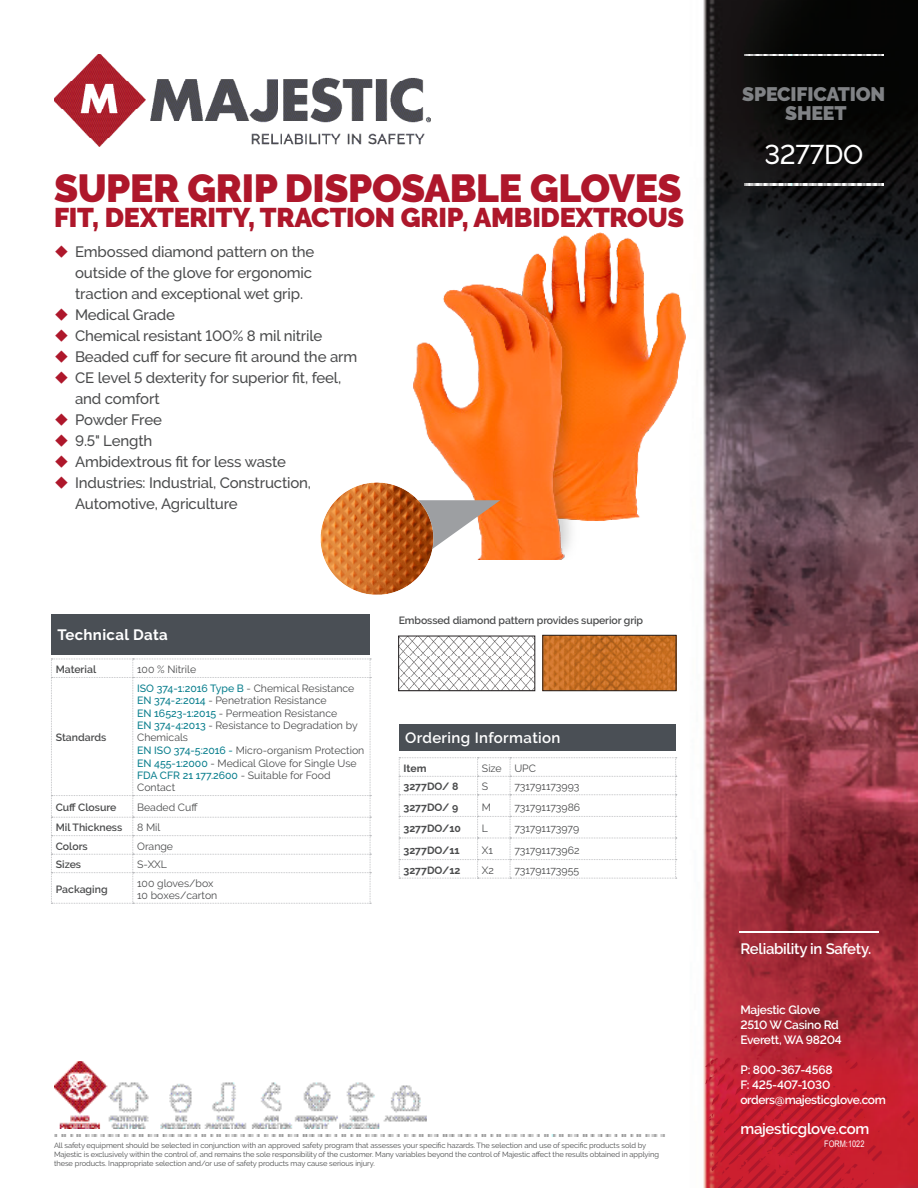
<style>
.page{position:relative;width:918px;height:1188px;background:#fff}
.page>*{position:absolute;margin:0;border:0;box-sizing:border-box;transform-origin:0 0}
.Headline{font:900 39px "Raleway";letter-spacing:-.01em;color:#ae172b}
.Headline-2{font:900 27px "Raleway";letter-spacing:-.01em;color:#ae172b}
.t1{font:500 27px "Raleway";letter-spacing:-.01em;color:#fff}
.Body{font:900 19.5px "Raleway";letter-spacing:-.01em;color:#808285}
.Bullets{font:500 15px/21px "Raleway";letter-spacing:-.01em;color:#4b4c4d}
.Chart_Header_-_Rever{font:600 15px "Raleway";letter-spacing:-.02em;color:#fff}
.Chart_Header_-_Rever-2{font:600 15px "Raleway";letter-spacing:.025em;color:#fff}
.Chart_Header_-_Rever-3{font:700 15px "Raleway";letter-spacing:.025em;color:#fff}
.t2{font:600 12px/15px "Raleway";letter-spacing:-.02em;color:#fff}
.Chart_Data_-_Light{font:10.5px/12px "Raleway";color:#4b4c4d}
.Chart_Data_Semi-Bold{font:600 10.5px "Raleway";color:#4b4c4d}
.Chart_Data_Semi-Bold-2{font:700 10.5px "Raleway";color:#4b4c4d}
.Bullets-2{font:600 10.5px "Raleway";letter-spacing:-.01em;color:#4b4c4d}
.Chart_Data_Semi-Bold-3{font:10.5px "Raleway";color:#4b4c4d}
.t3{font:9px "Arial Narrow";color:#fff}
.t4{font:7.5px/9px "Raleway";letter-spacing:-.01em;color:#4b4c4d}
.s1{color:#ae172b}
.s2{font-weight:500;color:#087e8d}
</style>
<div class="page">
<img style="left:51px;top:0;width:867px;height:1188px">
<svg style="left:704px;top:1026px;width:214px;height:162px;background:#c22232"></svg>
<img style="left:744px;top:184px;width:139px;height:1px">
<img style="left:744px;top:54px;width:139px;height:2px">
<img style="left:740px;top:931px;width:139px;height:2px">
<img style="left:54px;top:54px;width:376px;height:92px">
<img style="left:54px;top:1061px;width:373px;height:68px">
<img style="left:54px;top:1135px;width:612px;height:1px">
<img style="left:414px;top:233px;width:272px;height:326px">
<svg style="left:448px;top:500px;width:52px;height:59px"></svg>
<img style="left:544px;top:637px;width:130px;height:52px">
<div style="left:542px;top:635px;width:134px;height:56px;border:1px solid #231f20"></div>
<div style="left:51px;top:614px;width:319px;height:40px;background:#4a4f55"></div>
<svg style="left:51px;top:659px;width:320px;height:245px"></svg>
<div style="left:399px;top:724px;width:277px;height:27px;background:#4a4f55"></div>
<svg style="left:399px;top:757px;width:278px;height:122px"></svg>
<img style="left:400px;top:638px;width:133px;height:51px">
<div style="left:398px;top:636px;width:137px;height:55px;border:1px solid #231f20"></div>
<img style="left:311px;top:470px;width:137px;height:136px">
<p class="Headline" style="left:54px;top:165px;width:629px">SUPER GRIP DISPOSABLE GLOVES</p>
<p class="Headline-2" style="left:54px;top:202px;width:632px">FIT, DEXTERITY, TRACTION GRIP, AMBIDEXTROUS</p>
<p class="Bullets" style="left:54px;top:241px;width:262px"><span class="s1">◆</span> Embossed diamond pattern on the</p>
<p class="Bullets" style="left:75px;top:262px;width:239px">outside of the glove for ergonomic traction and exceptional wet grip.</p>
<p class="Bullets" style="left:54px;top:304px;width:122px"><span class="s1">◆</span> Medical Grade</p>
<p class="Bullets" style="left:54px;top:325px;width:270px"><span class="s1">◆</span> Chemical resistant 100% 8 mil nitrile</p>
<p class="Bullets" style="left:54px;top:346px;width:305px"><span class="s1">◆</span> Beaded cuff for secure fit around the arm</p>
<p class="Bullets" style="left:54px;top:367px;width:289px"><span class="s1">◆</span> CE level 5 dexterity for superior fit, feel,</p>
<p class="Bullets" style="left:75px;top:388px;width:86px">and comfort</p>
<p class="Bullets" style="left:54px;top:409px;width:109px"><span class="s1">◆</span> Powder Free</p>
<p class="Bullets" style="left:54px;top:430px;width:100px"><span class="s1">◆</span> 9.5" Length</p>
<p class="Bullets" style="left:54px;top:451px;width:233px"><span class="s1">◆</span> Ambidextrous fit for less waste</p>
<p class="Bullets" style="left:75px;top:472px;width:238px;text-indent:-21px"><span class="s1">◆</span> Industries: Industrial, Construction,<br>Automotive, Agriculture</p>
<p class="Chart_Header_-_Rever-3" style="left:57px;top:626px;width:112px">Technical Data</p>
<p class="Chart_Data_Semi-Bold" style="left:56px;top:663px;width:42px">Material</p>
<p class="Chart_Data_-_Light" style="left:137px;top:663px;width:61px">100 % Nitrile</p>
<p class="Chart_Data_Semi-Bold" style="left:56px;top:732px;width:52px">Standards</p>
<p class="Chart_Data_-_Light" style="left:137px;top:682px;width:219px"><span class="s2">ISO 374-1:2016 Type B</span> - Chemical Resistance</p>
<p class="Chart_Data_-_Light" style="left:137px;top:695px;width:191px"><span class="s2">EN 374-2:2014</span> - Penetration Resistance</p>
<p class="Chart_Data_-_Light" style="left:137px;top:707px;width:202px"><span class="s2">EN 16523-1:2015</span> - Permeation Resistance</p>
<p class="Chart_Data_-_Light" style="left:137px;top:720px;width:222px"><span class="s2">EN 374-4:2013</span> - Resistance to Degradation by<br>Chemicals</p>
<p class="Chart_Data_-_Light" style="left:137px;top:744px;width:229px"><span class="s2">EN ISO 374-5:2016 -</span> Micro-organism Protection</p>
<p class="Chart_Data_-_Light" style="left:137px;top:757px;width:221px"><span class="s2">EN 455-1:2000</span> - Medical Glove for Single Use</p>
<p class="Chart_Data_-_Light" style="left:137px;top:770px;width:195px"><span class="s2">FDA CFR 21 177.2600</span> - Suitable for Food<br>Contact</p>
<p class="Chart_Data_Semi-Bold" style="left:56px;top:802px;width:62px">Cuff Closure</p>
<p class="Chart_Data_-_Light" style="left:137px;top:802px;width:62px">Beaded Cuff</p>
<p class="Chart_Data_Semi-Bold" style="left:56px;top:822px;width:68px">Mil Thickness</p>
<p class="Chart_Data_-_Light" style="left:137px;top:822px;width:25px">8 Mil</p>
<p class="Chart_Data_Semi-Bold" style="left:56px;top:840px;width:34px">Colors</p>
<p class="Chart_Data_-_Light" style="left:137px;top:840px;width:37px">Orange</p>
<p class="Chart_Data_Semi-Bold" style="left:56px;top:859px;width:27px">Sizes</p>
<p class="Chart_Data_-_Light" style="left:137px;top:859px;width:31px">S-XXL</p>
<p class="Chart_Data_Semi-Bold" style="left:56px;top:883px;width:53px">Packaging</p>
<p class="Chart_Data_-_Light" style="left:137px;top:877px;width:78px">100 gloves/box</p>
<p class="Chart_Data_-_Light" style="left:137px;top:889px;width:82px">10 boxes/carton</p>
<p class="Bullets-2" style="left:399px;top:614px;width:246px">Embossed diamond pattern provides superior grip</p>
<p class="Chart_Header_-_Rever-2" style="left:405px;top:729px;width:157px">Ordering Information</p>
<p class="Chart_Data_Semi-Bold-2" style="left:404px;top:762px;width:24px">Item</p>
<p class="Chart_Data_Semi-Bold-3" style="left:482px;top:762px;width:21px">Size</p>
<p class="Chart_Data_Semi-Bold-3" style="left:514px;top:762px;width:23px">UPC</p>
<p class="Chart_Data_Semi-Bold-2" style="left:404px;top:781px;width:56px">3277DO/ 8</p>
<p class="Chart_Data_-_Light" style="left:482px;top:781px;width:8px">S</p>
<p class="Chart_Data_-_Light" style="left:514px;top:781px;width:67px">731791173993</p>
<p class="Chart_Data_Semi-Bold-2" style="left:404px;top:801px;width:56px">3277DO/ 9</p>
<p class="Chart_Data_-_Light" style="left:482px;top:801px;width:11px">M</p>
<p class="Chart_Data_-_Light" style="left:514px;top:801px;width:67px">731791173986</p>
<p class="Chart_Data_Semi-Bold-2" style="left:404px;top:822px;width:59px">3277DO/10</p>
<p class="Chart_Data_-_Light" style="left:482px;top:822px;width:8px">L</p>
<p class="Chart_Data_-_Light" style="left:514px;top:822px;width:66px">731791173979</p>
<p class="Chart_Data_Semi-Bold-2" style="left:404px;top:844px;width:58px">3277DO/11</p>
<p class="Chart_Data_-_Light" style="left:482px;top:844px;width:13px">X1</p>
<p class="Chart_Data_-_Light" style="left:514px;top:844px;width:67px">731791173962</p>
<p class="Chart_Data_Semi-Bold-2" style="left:404px;top:864px;width:59px">3277DO/12</p>
<p class="Chart_Data_-_Light" style="left:482px;top:864px;width:14px">X2</p>
<p class="Chart_Data_-_Light" style="left:514px;top:864px;width:66px">731791173955</p>
<p class="t4" style="left:54px;top:1141px;width:607px">All safety equipment should be selected in conjunction with an approved safety program that assesses your specific hazards. The selection and use of specific products sold by<br>Majestic is exclusively within the control of, and remains the sole responsibility of the customer. Many variables beyond the control of Majestic affect the results obtained in applying these products. Inappropriate selection and/or use of safety products may cause serious injury.</p>
<p class="Body" style="left:742px;top:83px;width:145px">SPECIFICATION</p>
<p class="Body" style="left:785px;top:102px;width:63px">SHEET</p>
<p class="t1" style="left:764px;top:139px;width:100px">3277DO</p>
<h3 class="Chart_Header_-_Rever" style="left:740px;top:940px;width:132px">Reliability in Safety.</h3>
<p class="t2" style="left:740px;top:1002px;width:103px">Majestic Glove<br>2510 W Casino Rd<br>Everett, WA 98204</p>
<p class="t2" style="left:740px;top:1062px;width:147px">P: 800-367-4568<br>F: 425-407-1030 orders@majesticglove.com</p>
<h3 class="Chart_Header_-_Rever" style="left:740px;top:1120px;width:131px">majesticglove.com</h3>
<p class="t3" style="left:824px;top:1137px;width:42px">FORM:1022</p>
</div>
